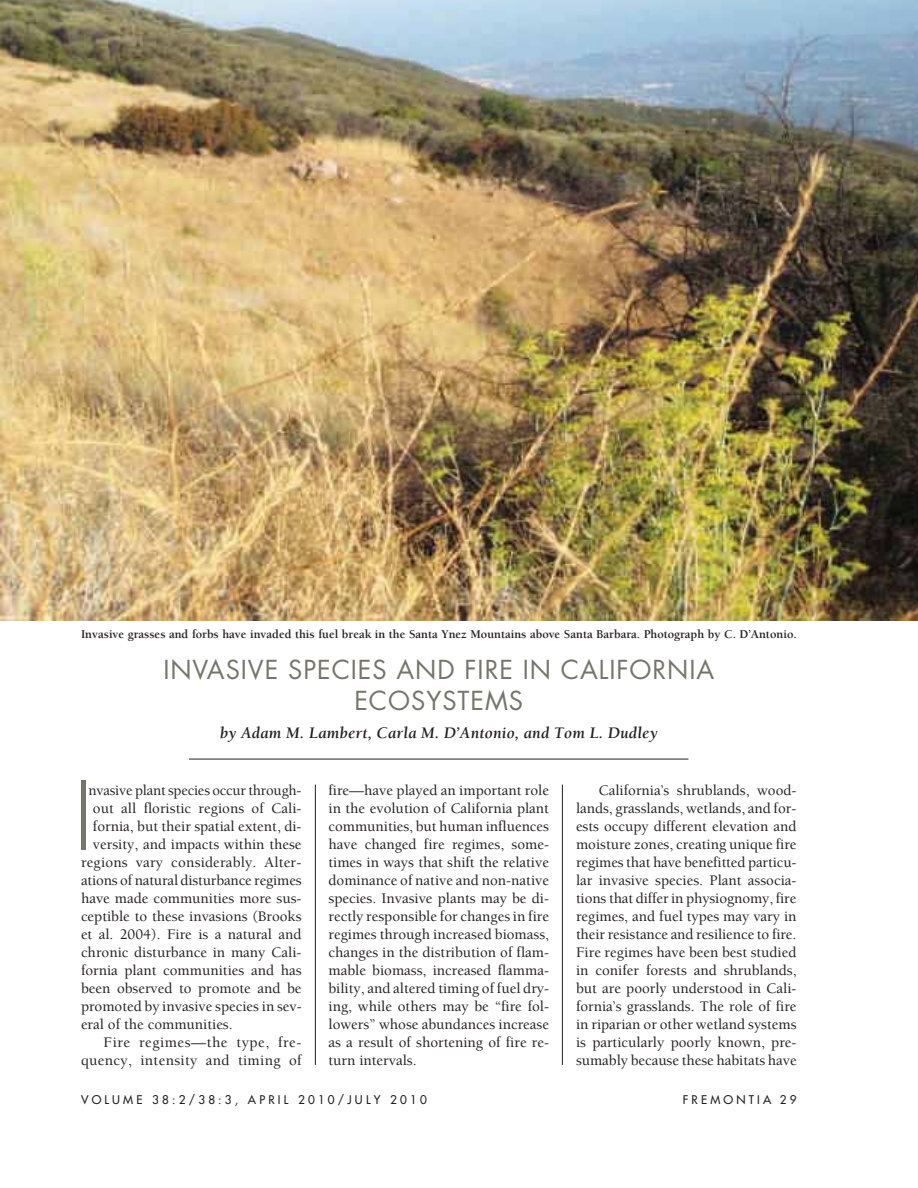
<style>
.page{position:relative;width:918px;height:1188px;background:#fff}
.page>*{position:absolute;margin:0;border:0;box-sizing:border-box;transform-origin:0 0}
.t1{font:300 92.25px "Futura";color:#76756c}
.t2{font:25.5px/31.5px "Futura";letter-spacing:.035em;color:#76756c;text-align:center}
.t3{font:italic 700 16.5px "Berkeley";letter-spacing:.015em;color:#231f20}
.t4{font:500 15px/18px "Berkeley";color:#231f20;text-align:justify}
.t5{font:500 15px "Berkeley";letter-spacing:.025em;color:#231f20}
.t6{font:500 15px "Berkeley";letter-spacing:.035em;color:#231f20}
.t7{font:700 12.3px "Berkeley";color:#231f20}
.t8{font:11.7px "Futura";letter-spacing:.275em;color:#231f20}
</style>
<div class="page">
<hr style="left:315px;top:81px;width:1px;height:984px;background:#231f20">
<hr style="left:562px;top:81px;width:1px;height:984px;background:#231f20">
<div style="left:242px;top:339px;width:398px;height:445px;background:#fff"></div>
<hr style="left:189px;top:759px;width:499px;height:1px;background:#231f20">
<img style="left:0;top:0;width:918px;height:620px">
<p class="t7" style="left:81px;top:628px;width:717px">Invasive grasses and forbs have invaded this fuel break in the Santa Ynez Mountains above Santa Barbara. Photograph by C. D’Antonio.</p>
<h2 class="t2" style="left:163px;top:653px;width:552px">INVASIVE SPECIES AND FIRE IN CALIFORNIA<br>ECOSYSTEMS</h2>
<p class="t3" style="left:220px;top:725px;width:439px">by Adam M. Lambert, Carla M. D’Antonio, and Tom L. Dudley</p>
<h1 class="t1" style="left:74px;top:756px;width:21px">I</h1>
<p class="t4" style="left:88px;top:782px;width:215px">nvasive plant species occur through-</p>
<p class="t4" style="left:93px;top:800px;width:210px">out all floristic regions of Cali-</p>
<p class="t4" style="left:93px;top:818px;width:210px">fornia, but their spatial extent, di-</p>
<p class="t4" style="left:93px;top:836px;width:210px">versity, and impacts within these</p>
<p class="t4" style="left:81px;top:854px;width:222px">regions vary considerably. Alter-</p>
<p class="t4" style="left:81px;top:872px;width:222px">ations of natural disturbance regimes</p>
<p class="t4" style="left:81px;top:890px;width:222px">have made communities more sus-</p>
<p class="t4" style="left:81px;top:908px;width:222px">ceptible to these invasions (Brooks</p>
<p class="t4" style="left:81px;top:926px;width:222px">et al. 2004). Fire is a natural and</p>
<p class="t4" style="left:81px;top:944px;width:222px">chronic disturbance in many Cali-</p>
<p class="t4" style="left:81px;top:962px;width:222px">fornia plant communities and has</p>
<p class="t4" style="left:81px;top:980px;width:222px">been observed to promote and be</p>
<p class="t4" style="left:81px;top:998px;width:222px">promoted by invasive species in sev-</p>
<p class="t4" style="left:81px;top:1016px;width:153px">eral of the communities.</p>
<p class="t6" style="left:104px;top:1034px;width:199px">Fire regimes—the type, fre-</p>
<p class="t5" style="left:81px;top:1052px;width:222px">quency, intensity and timing of</p>
<p class="t4" style="left:329px;top:782px;width:222px">fire—have played an important role in the evolution of California plant communities, but human influences have changed fire regimes, some&shy;times in ways that shift the relative dominance of native and non-native species. Invasive plants may be di&shy;rectly responsible for changes in fire regimes through increased biomass, changes in the distribution of flam&shy;mable biomass, increased flamma&shy;bility, and altered timing of fuel dry&shy;ing, while others may be “fire fol&shy;lowers” whose abundances increase as a result of shortening of fire re&shy;turn intervals.</p>
<p class="t4" style="left:576px;top:782px;width:222px;text-indent:22px">California’s shrublands, wood&shy;lands, grasslands, wetlands, and for&shy;ests occupy different elevation and moisture zones, creating unique fire regimes that have benefitted particu&shy;lar invasive species. Plant associa&shy;tions that differ in physiognomy, fire regimes, and fuel types may vary in their resistance and resilience to fire.<br>Fire regimes have been best studied in conifer forests and shrublands, but are poorly understood in Cali&shy;fornia’s grasslands. The role of fire in riparian or other wetland systems is particularly poorly known, pre&shy;sumably because these habitats have</p>
<p class="t8" style="left:81px;top:1092px;width:347px">VOLUME 38:2/38:3, APRIL 2010/JULY 2010</p>
<p class="t8" style="left:683px;top:1092px;width:115px">FREMONTIA 29</p>
</div>
